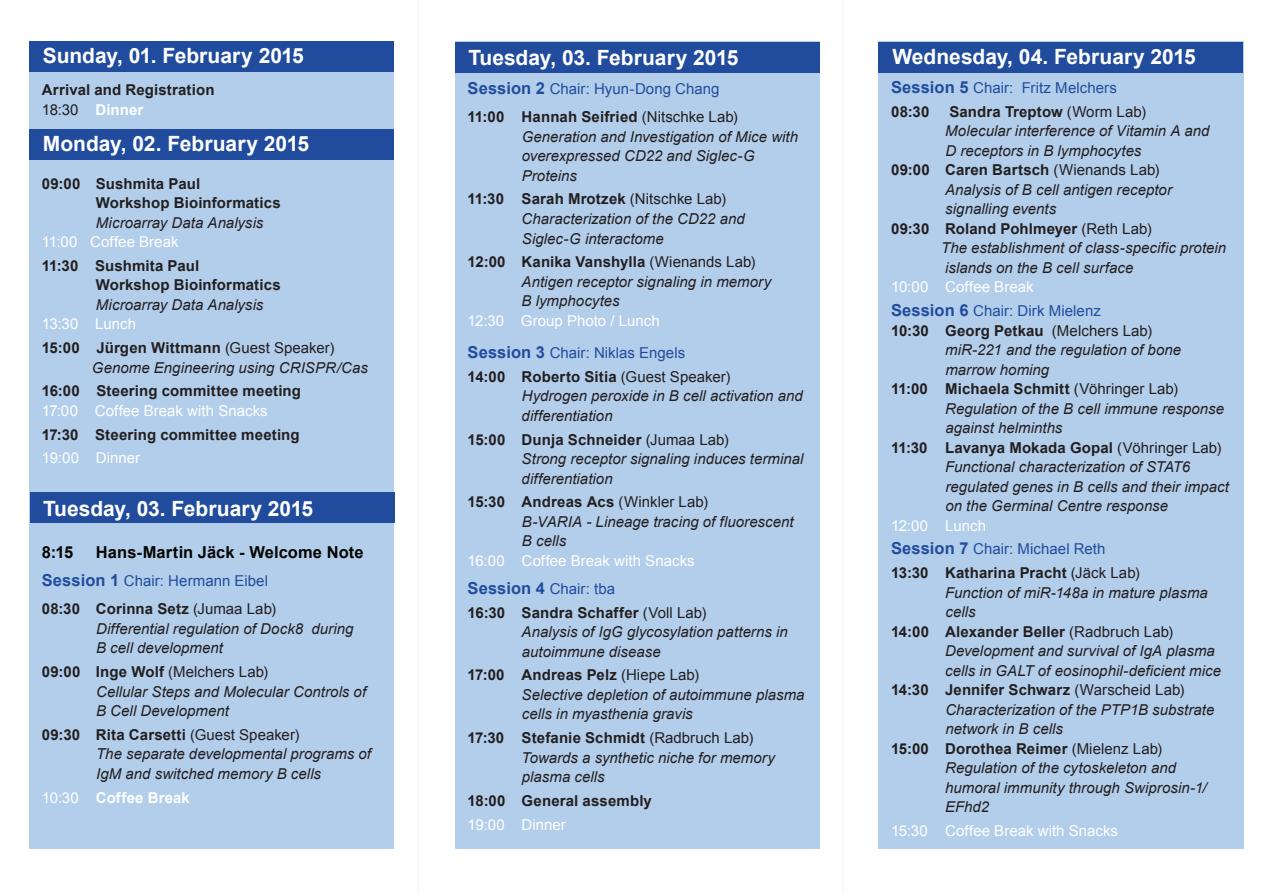
<style>
.page{position:relative;width:1263px;height:893px;background:#fff}
.page>*{position:absolute;margin:0;border:0;box-sizing:border-box;transform-origin:0 0}
.t1{font:700 21px "Arial";color:#fff}
.t2{font:700 16.5px "Arial";letter-spacing:.005em;color:#040503}
.t3{font:italic 15px/19.5px "Arial";color:#231f20}
.t4{font:700 15px/19.5px "Arial";letter-spacing:.01em;color:#231f20}
.t5{font:15px/28px "Arial";color:#214c9d}
.t6{font:15px/32.2px "Arial";color:#fff}
.t7{font:700 15px "Arial";letter-spacing:.01em;color:#fff}
.s1{font-weight:400}
.s2{color:#fff}
.s3{font-weight:400;color:#fff}
.s4{font-weight:700;font-size:16.5px}
.s5{font-weight:700;color:#231f20}
.s6{color:#231f20}
.s7{font-weight:700;font-style:normal}
.s8{font-style:normal}
.s9{font-weight:700;font-size:16.5px;color:#214c9d}
.s10{color:#214c9d}
.s11{font-size:16.5px;color:#214c9d}
.s12{font-weight:400;color:#214c9d}
</style>
<div class="page">
<hr style="left:418px;top:0;width:1px;height:893px;background:#f7f7f8">
<hr style="left:842px;top:0;width:1px;height:893px;background:#f7f7f8">
<div style="left:455px;top:41px;width:365px;height:808px;background:#b3ceeb"></div>
<div style="left:29px;top:47px;width:365px;height:802px;background:#b3ceeb"></div>
<div style="left:30px;top:493px;width:364px;height:30px;background:#214c9d"></div>
<div style="left:878px;top:41px;width:366px;height:808px;background:#b3ceeb"></div>
<div style="left:29px;top:42px;width:365px;height:30px;background:#214c9d"></div>
<div style="left:29px;top:129px;width:365px;height:30px;background:#214c9d"></div>
<div style="left:878px;top:43px;width:365px;height:30px;background:#214c9d"></div>
<div style="left:455px;top:42px;width:365px;height:30px;background:#214c9d"></div>
<h1 class="t1" style="left:43px;top:41px;width:262px">Sunday, 01. February 2015</h1>
<p class="t4" style="left:42px;top:80px;width:174px">Arrival and Registration<br><span class="s1">18:30</span> <span class="s2">Dinner</span></p>
<h1 class="t1" style="left:43px;top:130px;width:268px">Monday, 02. February 2015</h1>
<p class="t4" style="left:96px;top:174px;width:186px;text-indent:-54px">09:00 Sushmita Paul<br>Workshop Bioinformatics</p>
<p class="t3" style="left:96px;top:213px;width:169px">Microarray Data Analysis</p>
<p class="t6" style="left:42px;top:226px;width:138px">11:00 Coffee Break</p>
<p class="t4" style="left:96px;top:256px;width:186px;text-indent:-54px">11:30 Sushmita Paul<br>Workshop Bioinformatics</p>
<p class="t3" style="left:96px;top:295px;width:169px">Microarray Data Analysis</p>
<p class="t4" style="left:42px;top:313px;width:294px;line-height:23.7px"><span class="s3">13:30 Lunch<br></span>15:00 Jürgen Wittmann <span class="s1">(Guest Speaker)</span></p>
<p class="t3" style="left:92px;top:358px;width:277px">Genome Engineering using CRISPR/Cas</p>
<p class="t4" style="left:42px;top:382px;width:261px">16:00 Steering committee meeting</p>
<p class="t6" style="left:42px;top:395px;width:227px">17:00 Coffee Break with Snacks</p>
<p class="t4" style="left:42px;top:425px;width:259px">17:30 Steering committee meeting</p>
<p class="t6" style="left:42px;top:442px;width:100px">19:00 Dinner</p>
<h1 class="t1" style="left:43px;top:494px;width:271px">Tuesday, 03. February 2015</h1>
<p class="t2" style="left:42px;top:542px;width:33px">8:15</p>
<p class="t2" style="left:96px;top:542px;width:269px">Hans-Martin Jäck - Welcome Note</p>
<p class="t5" style="left:42px;top:567px;width:236px"><span class="s4">Session 1</span> Chair: Hermann Eibel<br><span class="s5">08:30 Corinna Setz</span> <span class="s6">(Jumaa Lab)</span></p>
<p class="t3" style="left:96px;top:619px;width:259px">Differential regulation of Dock8 during<br>B cell development</p>
<p class="t3" style="left:96px;top:662px;width:272px;text-indent:-54px"><span class="s7">09:00 Inge Wolf</span> <span class="s8">(Melchers Lab)<br></span>Cellular Steps and Molecular Controls of<br>B Cell Development</p>
<p class="t3" style="left:96px;top:725px;width:277px;text-indent:-54px"><span class="s7">09:30 Rita Carsetti</span> <span class="s8">(Guest Speaker)<br></span>The separate developmental programs of<br>IgM and switched memory B cells</p>
<p class="t7" style="left:42px;top:787px;width:150px"><span class="s1">10:30</span> Coffee Break</p>
<h1 class="t1" style="left:468px;top:44px;width:271px">Tuesday, 03. February 2015</h1>
<h1 class="t1" style="left:892px;top:43px;width:305px">Wednesday, 04. February 2015</h1>
<p class="t5" style="left:468px;top:75px;width:272px"><span class="s4">Session 2</span> Chair: Hyun-Dong Chang<br><span class="s5">11:00 Hannah Seifried</span> <span class="s6">(Nitschke Lab)</span></p>
<p class="t3" style="left:522px;top:127px;width:278px">Generation and Investigation of Mice with overexpressed CD22 and Siglec-G<br>Proteins</p>
<p class="t3" style="left:522px;top:190px;width:225px;text-indent:-54px"><span class="s7">11:30 Sarah Mrotzek</span> <span class="s8">(Nitschke Lab)<br></span>Characterization of the CD22 and<br>Siglec-G interactome</p>
<p class="t3" style="left:522px;top:252px;width:251px;text-indent:-54px"><span class="s7">12:00 Kanika Vanshylla</span> <span class="s8">(Wienands Lab)<br></span>Antigen receptor signaling in memory<br>B lymphocytes</p>
<p class="t6" style="left:468px;top:304px;width:219px">12:30 Group Photo / Lunch<br><span class="s9">Session 3</span> <span class="s10">Chair: Niklas Engels</span></p>
<p class="t3" style="left:522px;top:367px;width:283px;text-indent:-54px"><span class="s7">14:00 Roberto Sitia</span> <span class="s8">(Guest Speaker)<br></span>Hydrogen peroxide in B cell activation and differentiation</p>
<p class="t3" style="left:522px;top:430px;width:283px;text-indent:-54px"><span class="s7">15:00 Dunja Schneider</span> <span class="s8">(Jumaa Lab)<br></span>Strong receptor signaling induces terminal differentiation</p>
<p class="t3" style="left:522px;top:492px;width:273px;text-indent:-54px"><span class="s7">15:30 Andreas Acs</span> <span class="s8">(Winkler Lab)<br></span>B-VARIA - Lineage tracing of fluorescent<br>B cells</p>
<p class="t6" style="left:468px;top:547px;width:228px;line-height:28px">16:00 Coffee Break with Snacks<br><span class="s9">Session 4</span> <span class="s10">Chair: tba</span></p>
<p class="t3" style="left:522px;top:603px;width:268px;text-indent:-54px"><span class="s7">16:30 Sandra Schaffer</span> <span class="s8">(Voll Lab)<br></span>Analysis of IgG glycosylation patterns in autoimmune disease</p>
<p class="t3" style="left:522px;top:665px;width:284px;text-indent:-54px"><span class="s7">17:00 Andreas Pelz</span> <span class="s8">(Hiepe Lab)<br></span>Selective depletion of autoimmune plasma cells in myasthenia gravis</p>
<p class="t3" style="left:522px;top:728px;width:255px;text-indent:-54px"><span class="s7">17:30 Stefanie Schmidt</span> <span class="s8">(Radbruch Lab)<br></span>Towards a synthetic niche for memory plasma cells</p>
<p class="t4" style="left:468px;top:791px;width:186px">18:00 General assembly</p>
<p class="t6" style="left:468px;top:808px;width:100px">19:00 Dinner</p>
<p class="t5" style="left:891px;top:76px;width:227px;line-height:23.7px"><span class="s4">Session 5</span> Chair: Fritz Melchers<br><span class="s5">08:30</span></p>
<p class="t4" style="left:949px;top:102px;width:198px">Sandra Treptow <span class="s1">(Worm Lab)</span></p>
<p class="t3" style="left:945px;top:122px;width:266px">Molecular interference of Vitamin A and</p>
<p class="t3" style="left:945px;top:141px;width:197px">D receptors in B lymphocytes</p>
<p class="t4" style="left:891px;top:161px;width:270px">09:00 Caren Bartsch <span class="s1">(Wienands Lab)</span></p>
<p class="t3" style="left:945px;top:180px;width:228px">Analysis of B cell antigen receptor</p>
<p class="t3" style="left:945px;top:200px;width:113px">signalling events</p>
<p class="t4" style="left:891px;top:219px;width:262px">09:30 Roland Pohlmeyer <span class="s1">(Reth Lab)</span></p>
<p class="t3" style="left:941px;top:239px;width:287px">The establishment of class-specific protein</p>
<p class="t3" style="left:945px;top:258px;width:190px">islands on the B cell surface</p>
<p class="t5" style="left:891px;top:275px;width:211px;line-height:23.7px"><span class="s2">10:00 Coffee Break<br></span><span class="s4">Session 6</span> Chair: Dirk Mielenz</p>
<p class="t4" style="left:891px;top:321px;width:262px">10:30 Georg Petkau <span class="s1">(Melchers Lab)</span></p>
<p class="t3" style="left:945px;top:340px;width:237px">miR-221 and the regulation of bone</p>
<p class="t3" style="left:945px;top:360px;width:105px">marrow homing</p>
<p class="t4" style="left:891px;top:380px;width:288px">11:00 Michaela Schmitt <span class="s1">(Vöhringer Lab)</span></p>
<p class="t3" style="left:945px;top:399px;width:280px">Regulation of the B cell immune response</p>
<p class="t3" style="left:945px;top:418px;width:119px">against helminths</p>
<p class="t4" style="left:891px;top:438px;width:332px">11:30 Lavanya Mokada Gopal <span class="s1">(Vöhringer Lab)</span></p>
<p class="t3" style="left:945px;top:457px;width:247px">Functional characterization of STAT6</p>
<p class="t3" style="left:945px;top:477px;width:285px">regulated genes in B cells and their impact</p>
<p class="t3" style="left:945px;top:496px;width:224px">on the Germinal Centre response</p>
<p class="t4" style="left:891px;top:514px;width:250px;line-height:23.7px"><span class="s3">12:00 Lunch<br></span><span class="s11">Session 7</span> <span class="s12">Chair: Michael Reth<br></span>13:30 Katharina Pracht <span class="s1">(Jäck Lab)</span></p>
<p class="t3" style="left:945px;top:583px;width:264px">Function of miR-148a in mature plasma</p>
<p class="t3" style="left:945px;top:602px;width:32px">cells</p>
<p class="t4" style="left:891px;top:622px;width:284px">14:00 Alexander Beller <span class="s1">(Radbruch Lab)</span></p>
<p class="t3" style="left:945px;top:641px;width:271px">Development and survival of IgA plasma</p>
<p class="t3" style="left:945px;top:661px;width:277px">cells in GALT of eosinophil-deficient mice</p>
<p class="t4" style="left:891px;top:681px;width:295px">14:30 Jennifer Schwarz <span class="s1">(Warscheid Lab)</span></p>
<p class="t3" style="left:945px;top:700px;width:270px">Characterization of the PTP1B substrate</p>
<p class="t3" style="left:945px;top:719px;width:119px">network in B cells</p>
<p class="t4" style="left:891px;top:739px;width:273px">15:00 Dorothea Reimer <span class="s1">(Mielenz Lab)</span></p>
<p class="t3" style="left:945px;top:758px;width:232px">Regulation of the cytoskeleton and</p>
<p class="t3" style="left:945px;top:778px;width:263px">humoral immunity through Swiprosin-1/</p>
<p class="t3" style="left:945px;top:797px;width:45px">EFhd2</p>
<p class="t6" style="left:891px;top:815px;width:228px">15:30 Coffee Break with Snacks</p>
</div>
